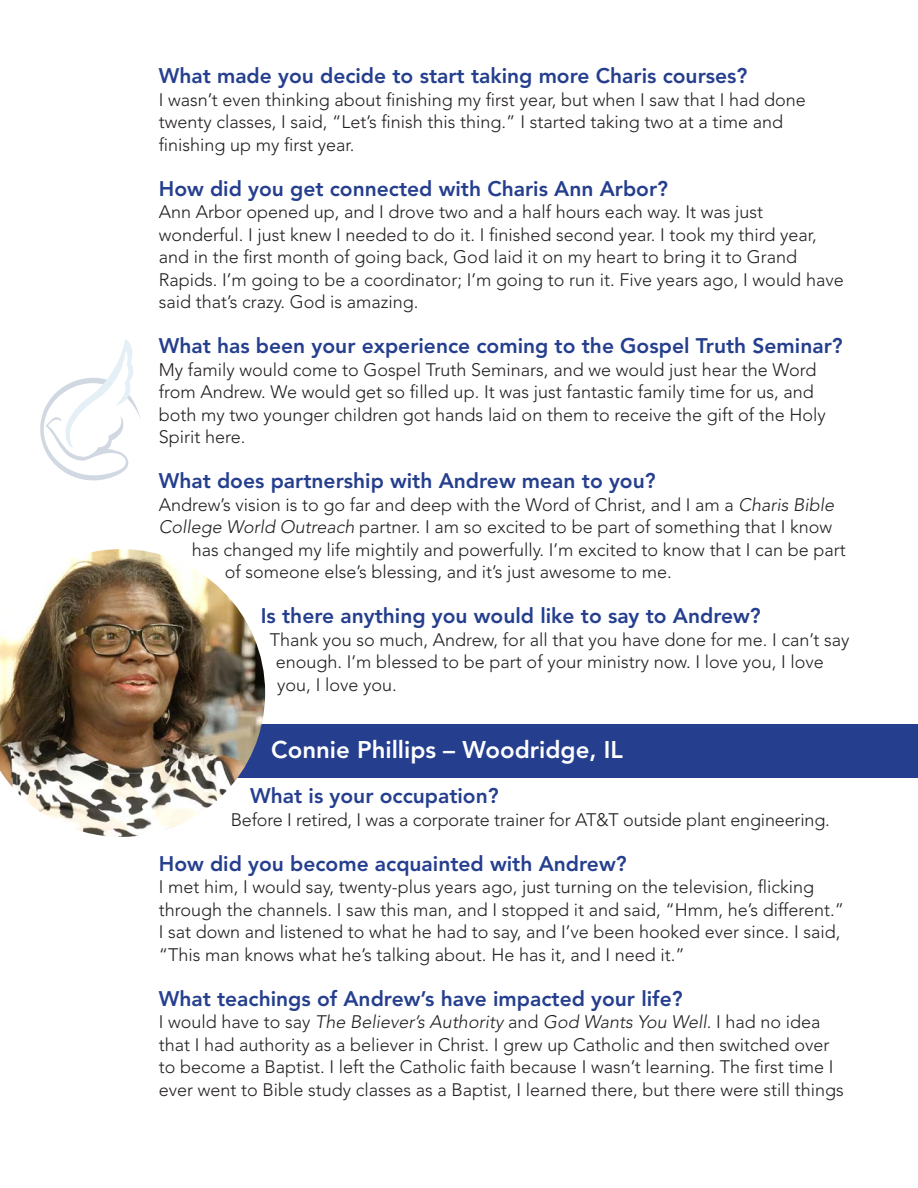
<style>
.page{position:relative;width:918px;height:1188px;background:#fff}
.page>*{position:absolute;margin:0;border:0;box-sizing:border-box;transform-origin:0 0}
.t1{font:800 24px "Avenir LT Std";color:#fff}
.t2{font:800 21px "Avenir LT Std";color:#253f8e}
.t3{font:300 18px/22.5px "Avenir LT Std";color:#231f20}
.s1{font-style:italic}
</style>
<div class="page">
<div style="left:190px;top:724px;width:728px;height:53px;background:#253f8e"></div>
<img style="left:0;top:549px;width:265px;height:288px">
<svg style="left:40px;top:339px;width:101px;height:141px"></svg>
<p class="t2" style="left:159px;top:64px;width:590px">What made you decide to start taking more Charis courses?</p>
<p class="t3" style="left:159px;top:88px;width:649px">I wasn’t even thinking about finishing my first year, but when I saw that I had done twenty classes, I said, “Let’s finish this thing.” I started taking two at a time and finishing up my first year.</p>
<p class="t2" style="left:159px;top:176px;width:511px">How did you get connected with Charis Ann Arbor?</p>
<p class="t3" style="left:159px;top:201px;width:686px">Ann Arbor opened up, and I drove two and a half hours each way. It was just wonderful. I just knew I needed to do it. I finished second year. I took my third year, and in the first month of going back, God laid it on my heart to bring it to Grand Rapids. I’m going to be a coordinator; I’m going to run it. Five years ago, I would have said that’s crazy. God is amazing.</p>
<p class="t2" style="left:159px;top:334px;width:685px">What has been your experience coming to the Gospel Truth Seminar?</p>
<p class="t3" style="left:159px;top:358px;width:669px">My family would come to Gospel Truth Seminars, and we would just hear the Word from Andrew. We would get so filled up. It was just fantastic family time for us, and both my two younger children got hands laid on them to receive the gift of the Holy Spirit here.</p>
<p class="t2" style="left:159px;top:469px;width:498px">What does partnership with Andrew mean to you?</p>
<p class="t3" style="left:159px;top:493px;width:677px">Andrew’s vision is to go far and deep with the Word of Christ, and I am a <span class="s1">Charis Bible</span></p>
<p class="t3" style="left:159px;top:516px;width:675px"><span class="s1">College World Outreach</span> partner. I am so excited to be part of something that I know</p>
<p class="t3" style="left:192px;top:538px;width:655px">has changed my life mightily and powerfully. I’m excited to know that I can be part</p>
<p class="t3" style="left:225px;top:561px;width:449px">of someone else’s blessing, and it’s just awesome to me.</p>
<p class="t2" style="left:261px;top:604px;width:502px">Is there anything you would like to say to Andrew?</p>
<p class="t3" style="left:276px;top:628px;width:575px;text-indent:-6px">Thank you so much, Andrew, for all that you have done for me. I can’t say enough. I’m blessed to be part of your ministry now. I love you, I love you, I love you.</p>
<p class="t1" style="left:271px;top:736px;width:353px">Connie Phillips – Woodridge, IL</p>
<p class="t2" style="left:250px;top:784px;width:250px">What is your occupation?</p>
<p class="t3" style="left:231px;top:808px;width:601px">Before I retired, I was a corporate trainer for AT&amp;T outside plant engineering.</p>
<p class="t2" style="left:159px;top:851px;width:469px">How did you become acquainted with Andrew?</p>
<p class="t3" style="left:159px;top:876px;width:687px">I met him, I would say, twenty-plus years ago, just turning on the television, flicking through the channels. I saw this man, and I stopped it and said, “Hmm, he’s different.” I sat down and listened to what he had to say, and I’ve been hooked ever since. I said, “This man knows what he’s talking about. He has it, and I need it.”</p>
<p class="t2" style="left:159px;top:986px;width:525px">What teachings of Andrew’s have impacted your life?</p>
<p class="t3" style="left:159px;top:1011px;width:686px">I would have to say <span class="s1">The Believer’s Authority</span> and <span class="s1">God Wants You Well</span>. I had no idea that I had authority as a believer in Christ. I grew up Catholic and then switched over to become a Baptist. I left the Catholic faith because I wasn’t learning. The first time I ever went to Bible study classes as a Baptist, I learned there, but there were still things</p>
</div>
